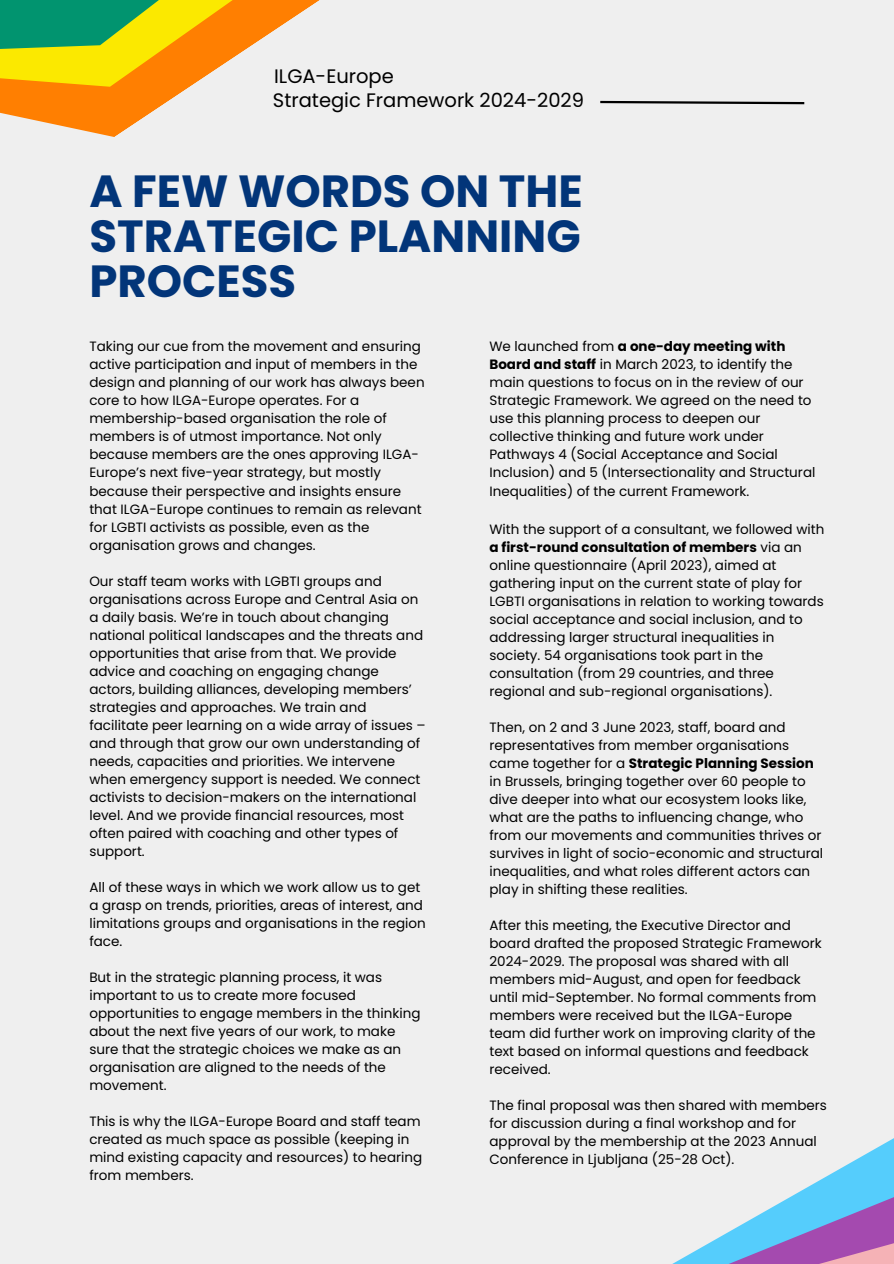
<style>
.page{position:relative;width:894px;height:1264px;background:#fff}
.page>*{position:absolute;margin:0;border:0;box-sizing:border-box;transform-origin:0 0}
.t1{font:700 45px/45px "Poppins";color:#023579;text-align:justify}
.t2{font:19.5px "Poppins";color:#000}
.t3{font:13.5px/18px "Poppins";color:#000}
.s1{font-weight:700}
</style>
<div class="page">
<div style="left:0;top:0;width:893px;height:1263px;background:#efefef"></div>
<svg style="left:0;top:0;width:320px;height:137px"></svg>
<svg style="left:600px;top:100px;width:205px;height:5px"></svg>
<svg style="left:674px;top:1138px;width:219px;height:125px"></svg>
<h2 class="t2" style="left:274px;top:63px;width:121px">ILGA-Europe</h2>
<h2 class="t2" style="left:273px;top:86px;width:312px">Strategic Framework 2024-2029</h2>
<h1 class="t1" style="left:89px;top:169px;width:495px">A FEW WORDS ON THE STRATEGIC PLANNING PROCESS</h1>
<p class="t3" style="left:89px;top:338px;width:337px">Taking our cue from the movement and ensuring active participation and input of members in the design and planning of our work has always been core to how ILGA-Europe operates. For a membership-based organisation the role of members is of utmost importance. Not only because members are the ones approving ILGA-Europe’s next five-year strategy, but mostly because their perspective and insights ensure that ILGA-Europe continues to remain as relevant for LGBTI activists as possible, even as the organisation grows and changes.</p>
<p class="t3" style="left:89px;top:572px;width:337px">Our staff team works with LGBTI groups and organisations across Europe and Central Asia on a daily basis. We’re in touch about changing national political landscapes and the threats and opportunities that arise from that. We provide advice and coaching on engaging change actors, building alliances, developing members’ strategies and approaches. We train and facilitate peer learning on a wide array of issues – and through that grow our own understanding of needs, capacities and priorities. We intervene when emergency support is needed. We connect activists to decision-makers on the international level. And we provide financial resources, most often paired with coaching and other types of support.</p>
<p class="t3" style="left:89px;top:878px;width:338px">All of these ways in which we work allow us to get a grasp on trends, priorities, areas of interest, and limitations groups and organisations in the region face.</p>
<p class="t3" style="left:89px;top:968px;width:332px">But in the strategic planning process, it was important to us to create more focused opportunities to engage members in the thinking about the next five years of our work, to make sure that the strategic choices we make as an organisation are aligned to the needs of the movement.</p>
<p class="t3" style="left:89px;top:1112px;width:334px">This is why the ILGA-Europe Board and staff team created as much space as possible (keeping in mind existing capacity and resources) to hearing from members.</p>
<p class="t3" style="left:489px;top:338px;width:327px">We launched from <span class="s1">a one-day meeting with Board and staff</span> in March 2023, to identify the main questions to focus on in the review of our Strategic Framework. We agreed on the need to use this planning process to deepen our collective thinking and future work under Pathways 4 (Social Acceptance and Social Inclusion) and 5 (Intersectionality and Structural Inequalities) of the current Framework.</p>
<p class="t3" style="left:489px;top:520px;width:336px">With the support of a consultant, we followed with <span class="s1">a first-round consultation of members</span> via an online questionnaire (April 2023), aimed at gathering input on the current state of play for LGBTI organisations in relation to working towards social acceptance and social inclusion, and to addressing larger structural inequalities in society. 54 organisations took part in the consultation (from 29 countries, and three regional and sub-regional organisations).</p>
<p class="t3" style="left:489px;top:718px;width:335px">Then, on 2 and 3 June 2023, staff, board and representatives from member organisations came together for a <span class="s1">Strategic Planning Session </span>in Brussels, bringing together over 60 people to dive deeper into what our ecosystem looks like, what are the paths to influencing change, who from our movements and communities thrives or survives in light of socio-economic and structural inequalities, and what roles different actors can play in shifting these realities.</p>
<p class="t3" style="left:489px;top:916px;width:334px">After this meeting, the Executive Director and board drafted the proposed Strategic Framework 2024-2029. The proposal was shared with all members mid-August, and open for feedback until mid-September. No formal comments from members were received but the ILGA-Europe team did further work on improving clarity of the text based on informal questions and feedback received.</p>
<p class="t3" style="left:489px;top:1096px;width:339px">The final proposal was then shared with members for discussion during a final workshop and for approval by the membership at the 2023 Annual Conference in Ljubljana (25-28 Oct).</p>
</div>
